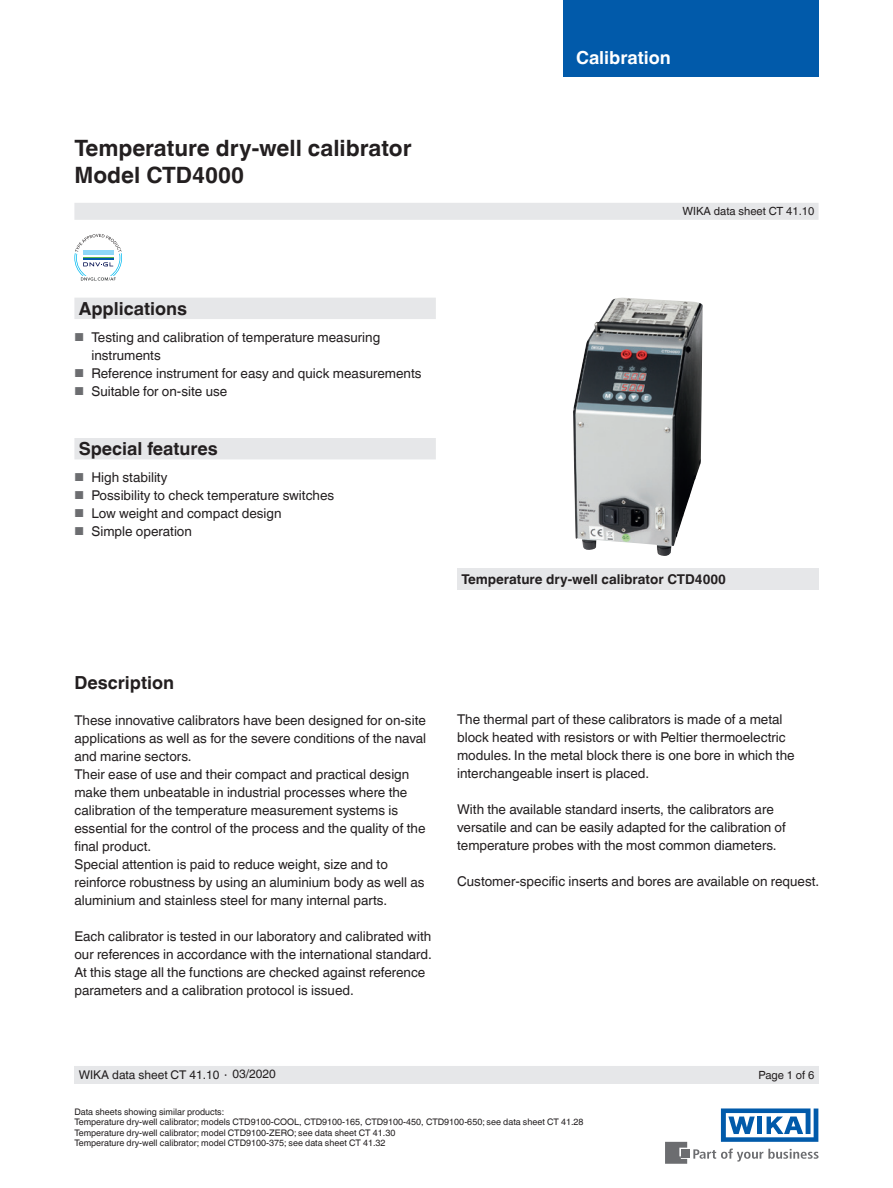
<style>
.page{position:relative;width:893px;height:1188px;background:#fff}
.page>*{position:absolute;margin:0;border:0;box-sizing:border-box;transform-origin:0 0}
.t1{font:700 22.5px/27px "Helvetica World";color:#231f20}
.t2{font:700 18px "Helvetica World";color:#231f20}
.t3{font:700 18px "Helvetica World";color:#fff}
.t4{font:13.5px/18px "Helvetica World";color:#231f20}
.t5{font:700 13.5px "Helvetica World";color:#231f20}
.t6{font:12px "Helvetica World";color:#231f20}
.t7{font:11.25px "Helvetica World";color:#231f20}
.t8{font:9px/10.5px "Helvetica World";color:#231f20}
.s1{font-size:11.55px;color:#6c6d70}
.s2{font-size:11.25px}
</style>
<div class="page">
<svg style="left:693px;top:1149px;width:126px;height:13px"></svg>
<div style="left:682px;top:1150px;width:8px;height:8px;background:#6c6d70"></div>
<svg style="left:665px;top:1142px;width:22px;height:22px"></svg>
<svg style="left:721px;top:1108px;width:97px;height:34px"></svg>
<div style="left:563px;top:0;width:256px;height:76px;background:#015aaa"></div>
<div style="left:74px;top:203px;width:745px;height:17px;background:#e6e7e9"></div>
<div style="left:74px;top:1066px;width:745px;height:18px;background:#e6e7e9"></div>
<svg style="left:74px;top:234px;width:48px;height:47px"></svg>
<div style="left:457px;top:569px;width:362px;height:21px;background:#e6e7e9"></div>
<img style="left:573px;top:298px;width:130px;height:258px">
<svg style="left:74px;top:298px;width:362px;height:161px"></svg>
<h1 class="t1" style="left:74px;top:135px;width:339px">Temperature dry-well calibrator<br>Model CTD4000</h1>
<h2 class="t2" style="left:79px;top:298px;width:110px">Applications</h2>
<p class="t4" style="left:91px;top:328px;width:290px;text-indent:-17px"><span class="s1">■</span> Testing and calibration of temperature measuring instruments</p>
<p class="t4" style="left:74px;top:364px;width:349px"><span class="s1">■</span> Reference instrument for easy and quick measurements</p>
<p class="t4" style="left:74px;top:382px;width:154px"><span class="s1">■</span> Suitable for on-site use</p>
<h2 class="t2" style="left:79px;top:438px;width:141px">Special features</h2>
<p class="t4" style="left:74px;top:468px;width:94px"><span class="s1">■</span> High stability</p>
<p class="t4" style="left:74px;top:486px;width:261px"><span class="s1">■</span> Possibility to check temperature switches</p>
<p class="t4" style="left:74px;top:504px;width:209px"><span class="s1">■</span> Low weight and compact design</p>
<p class="t4" style="left:74px;top:522px;width:119px"><span class="s1">■</span> Simple operation</p>
<h2 class="t3" style="left:576px;top:47px;width:96px">Calibration</h2>
<p class="t7" style="left:682px;top:205px;width:133px">WIKA data sheet CT 41.10</p>
<p class="t5" style="left:461px;top:572px;width:266px">Temperature dry-well calibrator CTD4000</p>
<h2 class="t2" style="left:74px;top:672px;width:101px">Description</h2>
<p class="t4" style="left:74px;top:711px;width:353px">These innovative calibrators have been designed for on-site applications as well as for the severe conditions of the naval and marine sectors.<br>Their ease of use and their compact and practical design make them unbeatable in industrial processes where the calibration of the temperature measurement systems is essential for the control of the process and the quality of the final product.<br>Special attention is paid to reduce weight, size and to reinforce robustness by using an aluminium body as well as aluminium and stainless steel for many internal parts.</p>
<p class="t4" style="left:74px;top:927px;width:359px">Each calibrator is tested in our laboratory and calibrated with our references in accordance with the international standard.<br>At this stage all the functions are checked against reference parameters and a calibration protocol is issued.</p>
<p class="t4" style="left:457px;top:710px;width:339px">The thermal part of these calibrators is made of a metal block heated with resistors or with Peltier thermoelectric modules. In the metal block there is one bore in which the interchangeable insert is placed.</p>
<p class="t4" style="left:457px;top:800px;width:330px">With the available standard inserts, the calibrators are versatile and can be easily adapted for the calibration of temperature probes with the most common diameters.</p>
<p class="t4" style="left:457px;top:872px;width:364px">Customer-specific inserts and bores are available on request.</p>
<p class="t6" style="left:79px;top:1068px;width:199px">WIKA data sheet CT 41.10 <span class="s2">∙</span> 03/2020</p>
<p class="t7" style="left:759px;top:1068px;width:57px">Page 1 of 6</p>
<p class="t8" style="left:74px;top:1107px;width:511px">Data sheets showing similar products:<br>Temperature dry-well calibrator; models CTD9100-COOL, CTD9100-165, CTD9100-450, CTD9100-650; see data sheet CT 41.28<br>Temperature dry-well calibrator; model CTD9100-ZERO; see data sheet CT 41.30<br>Temperature dry-well calibrator; model CTD9100-375; see data sheet CT 41.32</p>
</div>
